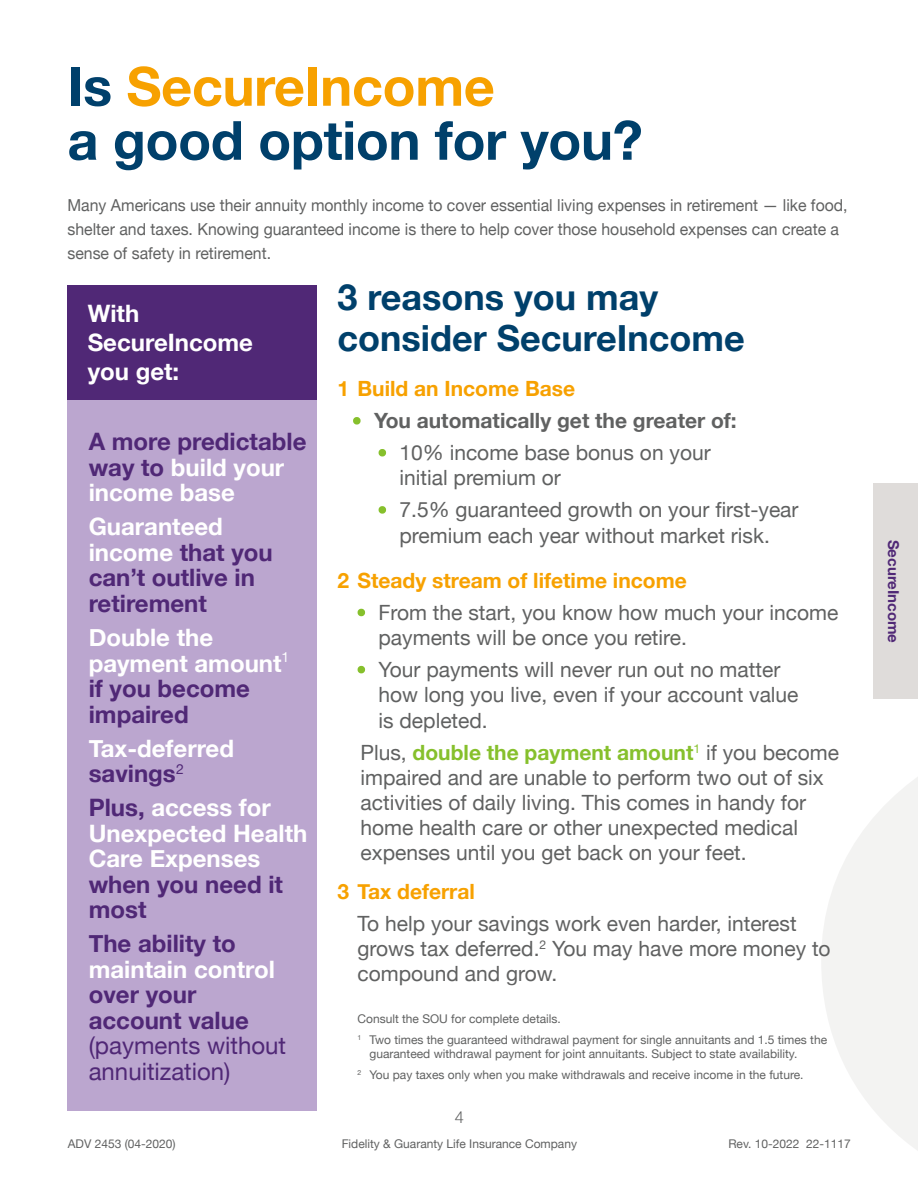
<style>
.page{position:relative;width:918px;height:1188px;background:#fff}
.page>*{position:absolute;margin:0;border:0;box-sizing:border-box;transform-origin:0 0}
.t1{font:700 54px/54px "Helvetica Neue";letter-spacing:-.005em;color:#00406b}
.t2{font:700 36px/40.5px "Helvetica Neue";color:#00406b}
.t3{font:700 24px/25.5px "Helvetica Neue";color:#fff}
.t4{font:700 24px/25.5px "Helvetica Neue";color:#502876}
.t5{font:24px/25.5px "Helvetica Neue";color:#502876}
.t6{font:21px/25.2px "Helvetica Neue";color:#606161}
.t7{font:700 21px "Helvetica Neue";color:#f7a100}
.t8{font:700 21px "Helvetica Neue";color:#606161}
.t9{font:16.5px/24px "Helvetica Neue";color:#606161;scale:.96 1}
.t10{font:300 16.5px "Helvetica Neue";color:#606161}
.t11{font:700 15px "Helvetica Neue";color:#502876}
.t12{font:12px/21.1px "Helvetica Neue";color:#606161}
.s1{color:#f7a100}
.s2{font-weight:400;color:#86c02c}
.s3{color:#86c02c}
.s4{font-weight:700;color:#86c02c}
.s5{color:#fff}
.s6{color:#502876}
</style>
<div class="page">
<svg style="left:821px;top:777px;width:97px;height:373px;fill:#f3f3f2"></svg>
<div style="left:68px;top:387px;width:249px;height:724px;background:#bba6cf"></div>
<div style="left:68px;top:285px;width:249px;height:115px;background:#502876"></div>
<div style="left:873px;top:483px;width:45px;height:216px;background:#dfdcda"></div>
<h1 class="t1" style="left:68px;top:61px;width:577px">Is <span class="s1">SecureIncome<br></span>a good option for you?</h1>
<p class="t9" style="left:68px;top:194px;width:814px">Many Americans use their annuity monthly income to cover essential living expenses in retirement — like food, shelter and taxes. Knowing guaranteed income is there to help cover those household expenses can create a sense of safety in retirement.</p>
<h2 class="t2" style="left:338px;top:278px;width:409px">3 reasons you may consider SecureIncome</h2>
<p class="t7" style="left:338px;top:372px;width:239px">1 Build an Income Base</p>
<p class="t8" style="left:353px;top:404px;width:385px"><span class="s2">•</span> You automatically get the greater of:</p>
<p class="t6" style="left:400px;top:441px;width:313px;text-indent:-21px"><span class="s3">•</span> 10% income base bonus on your initial premium or</p>
<p class="t6" style="left:379px;top:499px;width:422px;text-align:center"><span class="s3">•</span> 7.5% guaranteed growth on your first-year premium each year without market risk.</p>
<p class="t7" style="left:337px;top:564px;width:351px">2 Steady stream of lifetime income</p>
<p class="t6" style="left:379px;top:601px;width:461px;text-indent:-21px"><span class="s3">•</span> From the start, you know how much your income payments will be once you retire.</p>
<p class="t6" style="left:379px;top:658px;width:422px;text-indent:-21px"><span class="s3">•</span> Your payments will never run out no matter how long you live, even if your account value is depleted.</p>
<p class="t6" style="left:361px;top:741px;width:480px">Plus, <span class="s4">double the payment amount</span><sup>1</sup> if you become impaired and are unable to perform two out of six activities of daily living. This comes in handy for home health care or other unexpected medical expenses until you get back on your feet.</p>
<p class="t7" style="left:338px;top:875px;width:139px">3 Tax deferral</p>
<p class="t6" style="left:358px;top:912px;width:475px">To help your savings work even harder, interest grows tax deferred.<sup>2</sup> You may have more money to compound and grow.</p>
<p class="t12" style="left:358px;top:1009px;width:471px">Consult the SOU for complete details.<br><sup>1</sup> Two times the guaranteed withdrawal payment for single annuitants and 1.5 times the</p>
<p class="t12" style="left:358px;top:1044px;width:448px;text-align:center">guaranteed withdrawal payment for joint annuitants. Subject to state availability.<br><sup>2</sup> You pay taxes only when you make withdrawals and receive income in the future.</p>
<p class="t3" style="left:88px;top:300px;width:167px;line-height:28.8px">With<br>SecureIncome you get:</p>
<p class="t4" style="left:89px;top:430px;width:219px">A more predictable way to <span class="s5">build your income base</span></p>
<p class="t4" style="left:89px;top:515px;width:185px"><span class="s5">Guaranteed income</span> that you can’t outlive in retirement</p>
<p class="t3" style="left:89px;top:625px;width:202px">Double the payment amount<sup>1 </sup><span class="s6">if you become impaired</span></p>
<p class="t3" style="left:89px;top:736px;width:147px">Tax-deferred <span class="s6">savings</span><sup>2</sup></p>
<p class="t3" style="left:89px;top:796px;width:220px"><span class="s6">Plus,</span> access for<br>Unexpected Health<br>Care Expenses</p>
<p class="t4" style="left:89px;top:872px;width:196px">when you need it most</p>
<p class="t4" style="left:89px;top:932px;width:149px">The ability to</p>
<p class="t3" style="left:89px;top:957px;width:188px">maintain control</p>
<p class="t4" style="left:89px;top:983px;width:162px">over your account value</p>
<p class="t5" style="left:89px;top:1035px;width:199px">(payments without annuitization)</p>
<p class="t10" style="left:455px;top:1104px;width:11px">4</p>
<p class="t12" style="left:68px;top:1134px;width:109px">ADV 2453 (04-2020)</p>
<p class="t12" style="left:342px;top:1134px;width:237px">Fidelity &amp; Guaranty Life Insurance Company</p>
<p class="t12" style="left:728px;top:1134px;width:124px">Rev. 10-2022 22-1117</p>
<p class="t11" style="left:905px;top:540px;width:105px;rotate:90deg">SecureIncome</p>
</div>
